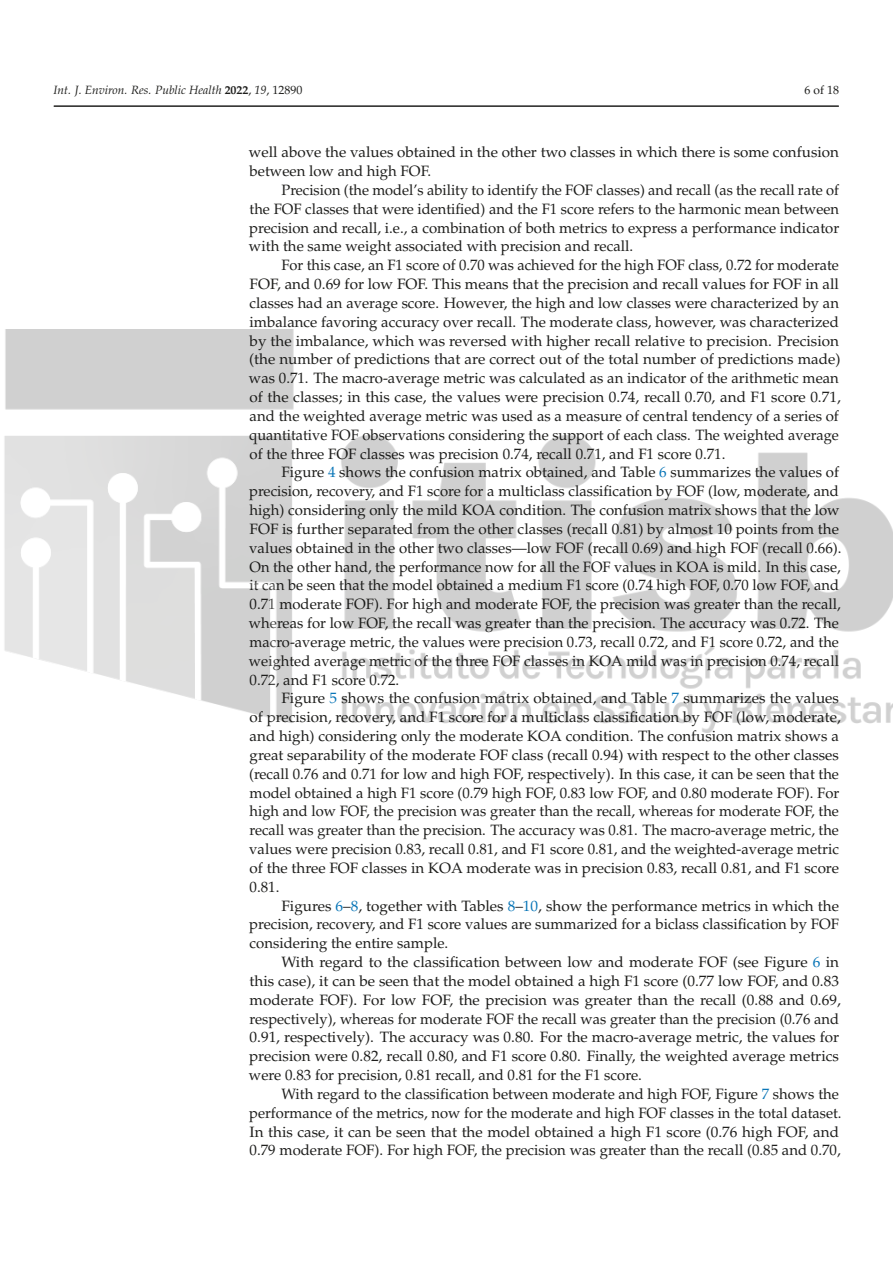
<style>
.page{position:relative;width:893px;height:1263px;background:#fff}
.page>*{position:absolute;margin:0;border:0;box-sizing:border-box;transform-origin:0 0}
.t1{font:15px/18.9px "URW Palladio L Roma";color:#1d1d1b}
.t2{font:italic 12px "URW Palladio L";color:#1d1d1b}
.t3{font:12px "URW Palladio L Roma";color:#1d1d1b}
.s1{font-weight:700;font-style:normal}
.s2{font-family:"URW Palladio L Roma";font-style:normal}
.s3{color:#0875b7}
</style>
<div class="page">
<hr style="left:54px;top:106px;width:785px;height:1px;background:#1d1d1b">
<img style="left:4px;top:329px;width:889px;height:404px">
<p class="t2" style="left:54px;top:86px;width:250px">Int. J. Environ. Res. Public Health <span class="s1">2022</span><span class="s2">,</span> 19<span class="s2">, 12890</span></p>
<p class="t3" style="left:804px;top:86px;width:36px">6 of 18</p>
<p class="t1" style="left:249px;top:144px;width:591px">well above the values obtained in the other two classes in which there is some confusion between low and high FOF.</p>
<p class="t1" style="left:249px;top:182px;width:592px;text-align:justify;text-indent:33px">Precision (the model’s ability to identify the FOF classes) and recall (as the recall rate of the FOF classes that were identified) and the F1 score refers to the harmonic mean between precision and recall, i.e., a combination of both metrics to express a performance indicator with the same weight associated with precision and recall.</p>
<p class="t1" style="left:249px;top:257px;width:593px;text-indent:33px">For this case, an F1 score of 0.70 was achieved for the high FOF class, 0.72 for moderate FOF, and 0.69 for low FOF. This means that the precision and recall values for FOF in all classes had an average score. However, the high and low classes were characterized by an imbalance favoring accuracy over recall. The moderate class, however, was characterized by the imbalance, which was reversed with higher recall relative to precision. Precision (the number of predictions that are correct out of the total number of predictions made) was 0.71. The macro-average metric was calculated as an indicator of the arithmetic mean of the classes; in this case, the values were precision 0.74, recall 0.70, and F1 score 0.71, and the weighted average metric was used as a measure of central tendency of a series of quantitative FOF observations considering the support of each class. The weighted average of the three FOF classes was precision 0.74, recall 0.71, and F1 score 0.71.</p>
<p class="t1" style="left:249px;top:465px;width:594px;text-indent:33px">Figure <span class="s3">4</span> shows the confusion matrix obtained, and Table <span class="s3">6</span> summarizes the values of precision, recovery, and F1 score for a multiclass classification by FOF (low, moderate, and high) considering only the mild KOA condition. The confusion matrix shows that the low FOF is further separated from the other classes (recall 0.81) by almost 10 points from the values obtained in the other two classes—low FOF (recall 0.69) and high FOF (recall 0.66).<br>On the other hand, the performance now for all the FOF values in KOA is mild. In this case, it can be seen that the model obtained a medium F1 score (0.74 high FOF, 0.70 low FOF, and 0.71 moderate FOF). For high and moderate FOF, the precision was greater than the recall, whereas for low FOF, the recall was greater than the precision. The accuracy was 0.72. The macro-average metric, the values were precision 0.73, recall 0.72, and F1 score 0.72, and the weighted average metric of the three FOF classes in KOA mild was in precision 0.74, recall 0.72, and F1 score 0.72.</p>
<p class="t1" style="left:249px;top:690px;width:593px;text-indent:32px">Figure <span class="s3">5</span> shows the confusion matrix obtained, and Table <span class="s3">7</span> summarizes the values of precision, recovery, and F1 score for a multiclass classification by FOF (low, moderate, and high) considering only the moderate KOA condition. The confusion matrix shows a great separability of the moderate FOF class (recall 0.94) with respect to the other classes (recall 0.76 and 0.71 for low and high FOF, respectively). In this case, it can be seen that the model obtained a high F1 score (0.79 high FOF, 0.83 low FOF, and 0.80 moderate FOF). For high and low FOF, the precision was greater than the recall, whereas for moderate FOF, the recall was greater than the precision. The accuracy was 0.81. The macro-average metric, the values were precision 0.83, recall 0.81, and F1 score 0.81, and the weighted-average metric of the three FOF classes in KOA moderate was in precision 0.83, recall 0.81, and F1 score 0.81.</p>
<p class="t1" style="left:249px;top:898px;width:591px;text-align:justify;text-indent:32px">Figures <span class="s3">6</span>–<span class="s3">8</span>, together with Tables <span class="s3">8</span>–<span class="s3">10</span>, show the performance metrics in which the precision, recovery, and F1 score values are summarized for a biclass classification by FOF considering the entire sample.</p>
<p class="t1" style="left:249px;top:954px;width:593px;text-indent:33px">With regard to the classification between low and moderate FOF (see Figure <span class="s3">6</span> in this case), it can be seen that the model obtained a high F1 score (0.77 low FOF, and 0.83 moderate FOF). For low FOF, the precision was greater than the recall (0.88 and 0.69, respectively), whereas for moderate FOF the recall was greater than the precision (0.76 and 0.91, respectively). The accuracy was 0.80. For the macro-average metric, the values for precision were 0.82, recall 0.80, and F1 score 0.80. Finally, the weighted average metrics were 0.83 for precision, 0.81 recall, and 0.81 for the F1 score.</p>
<p class="t1" style="left:249px;top:1086px;width:594px;text-indent:32px">With regard to the classification between moderate and high FOF, Figure <span class="s3">7</span> shows the performance of the metrics, now for the moderate and high FOF classes in the total dataset.<br>In this case, it can be seen that the model obtained a high F1 score (0.76 high FOF, and 0.79 moderate FOF). For high FOF, the precision was greater than the recall (0.85 and 0.70,</p>
</div>
